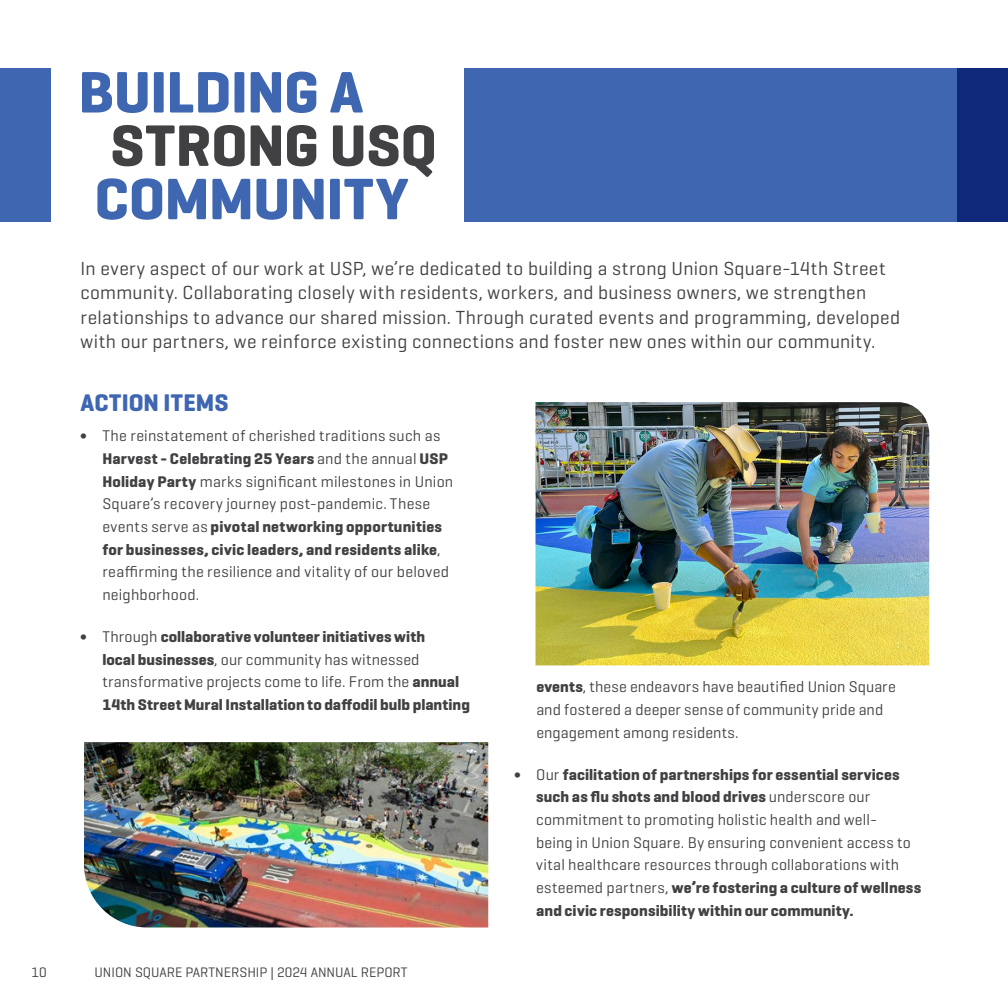
<style>
.page{position:relative;width:1008px;height:1008px;background:#fff}
.page>*{position:absolute;margin:0;border:0;box-sizing:border-box;transform-origin:0 0}
.t1{font:700 59.5px "Geogrotesque";letter-spacing:-.01em;color:#3e66b1}
.t2{font:700 59.5px "Geogrotesque";letter-spacing:-.005em;color:#414042}
.bold{font:700 24.5px "Geogrotesque";letter-spacing:.005em;color:#3e66b1}
.bold-2{font:19.25px/24.5px "Geogrotesque";letter-spacing:.02em;color:#414042}
.CHAPTER_PAGES{font:15.75px/22.8px "Geogrotesque";letter-spacing:.015em;color:#414042}
.CHAPTER_PAGES-2{font:700 15.75px/22.8px "Geogrotesque";letter-spacing:.005em;color:#414042}
.t3{font:14px "Geogrotesque";color:#414042}
.s1{font-weight:500}
.s2{font-weight:700}
.s3{font-weight:400}
</style>
<div class="page">
<img style="left:536px;top:402px;width:393px;height:263px">
<div style="left:0;top:68px;width:50px;height:154px;background:#3e66b1"></div>
<div style="left:465px;top:68px;width:543px;height:154px;background:#3e66b1"></div>
<div style="left:958px;top:68px;width:50px;height:154px;background:#0f287a"></div>
<img style="left:84px;top:742px;width:404px;height:186px">
<p class="t1" style="left:78px;top:55px;width:286px">BUILDING A</p>
<p class="t2" style="left:110px;top:109px;width:328px">STRONG USQ</p>
<p class="t1" style="left:94px;top:162px;width:316px">COMMUNITY</p>
<p class="bold-2" style="left:80px;top:255px;width:821px">In every aspect of our work at USP, we’re dedicated to building a strong Union Square-14th Street community. Collaborating closely with residents, workers, and business owners, we strengthen relationships to advance our shared mission. Through curated events and programming, developed with our partners, we reinforce existing connections and foster new ones within our community.</p>
<p class="bold" style="left:80px;top:388px;width:149px">ACTION ITEMS</p>
<p class="CHAPTER_PAGES" style="left:102px;top:424px;width:352px;text-indent:-22px"><span class="s1">∫</span> The reinstatement of cherished traditions such as <span class="s2">Harvest - Celebrating 25 Years</span> and the annual <span class="s2">USP Holiday Party</span> marks significant milestones in Union Square’s recovery journey post-pandemic. These events serve as <span class="s2">pivotal networking opportunities for businesses, civic leaders, and residents alike</span>, reaffirming the resilience and vitality of our beloved neighborhood.</p>
<p class="CHAPTER_PAGES-2" style="left:102px;top:625px;width:369px;text-indent:-22px"><span class="s1">∫</span> <span class="s3">Through</span> collaborative volunteer initiatives with<br>local businesses<span class="s3">, our community has witnessed transformative projects come to life. From the</span> annual 14th Street Mural Installation to daffodil bulb planting</p>
<p class="t3" style="left:32px;top:963px;width:17px">10</p>
<p class="t3" style="left:94px;top:963px;width:315px">UNION SQUARE PARTNERSHIP | 2024 ANNUAL REPORT</p>
<p class="CHAPTER_PAGES" style="left:536px;top:675px;width:361px"><span class="s2">events</span>, these endeavors have beautified Union Square and fostered a deeper sense of community pride and engagement among residents.</p>
<p class="CHAPTER_PAGES" style="left:536px;top:762px;width:387px;text-indent:-22px"><span class="s1">∫</span> Our <span class="s2">facilitation of partnerships for essential services such as flu shots and blood drives</span> underscore our commitment to promoting holistic health and well-<br>being in Union Square. By ensuring convenient access to vital healthcare resources through collaborations with esteemed partners, <span class="s2">we’re fostering a culture of wellness and civic responsibility within our community.</span></p>
</div>
